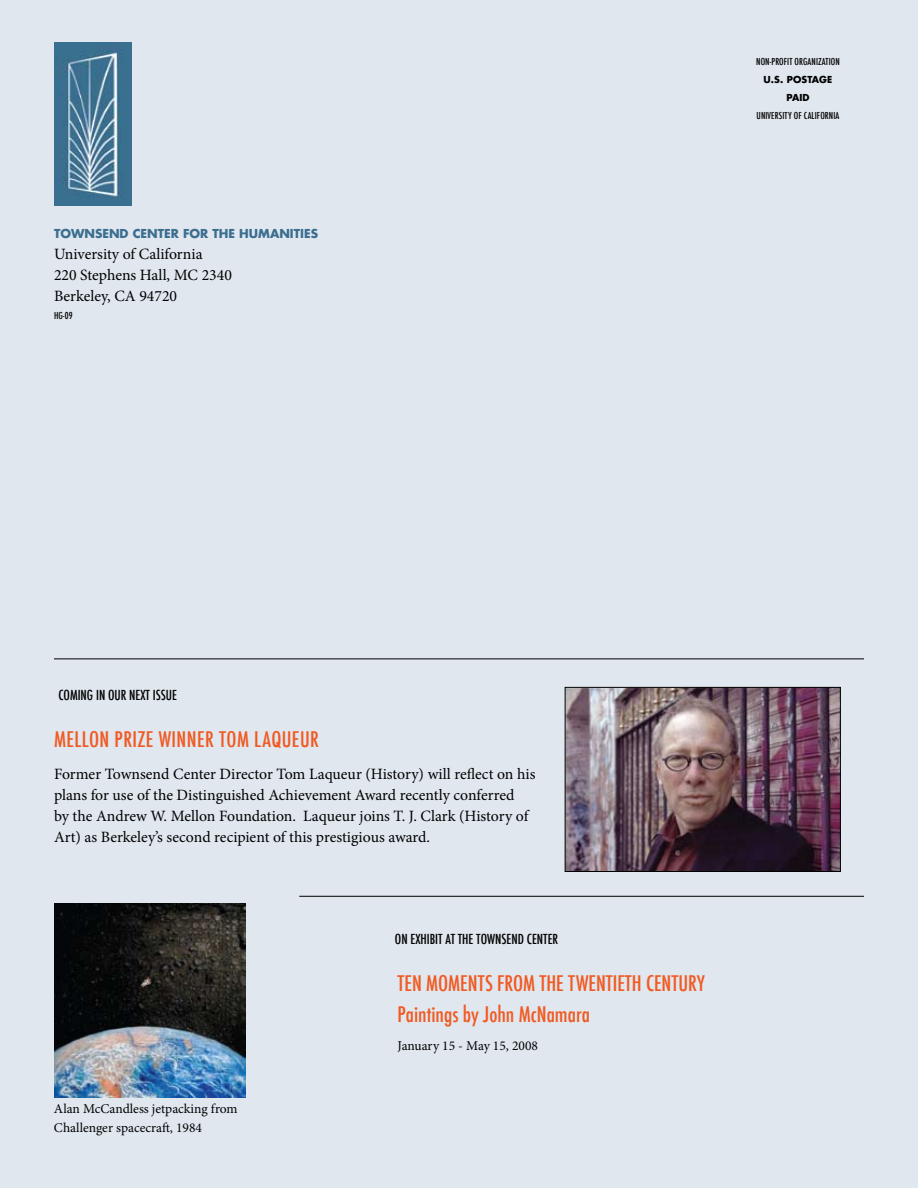
<style>
.page{position:relative;width:918px;height:1188px;background:#e0e7ef}
.page>*{position:absolute;margin:0;border:0;box-sizing:border-box;transform-origin:0 0}
.t1{font:500 condensed 21px/31.5px "Futura";color:#f15a22}
.t2{font:500 condensed 21px "Futura";letter-spacing:.02em;color:#f15a22}
.t3{font:15.75px/21px "Minion Pro";color:#000}
.t4{font:13.5px/18.8px "Minion Pro";color:#000}
.t5{font:500 condensed 13.5px "Futura";color:#000}
.t6{font:700 12px "Futura";color:#3b6e8f}
.t7{font:500 condensed 9.3px "Futura";letter-spacing:.01em;color:#000}
.t8{font:700 9.3px/18px "Futura";letter-spacing:.01em;color:#000;text-align:center}
</style>
<div class="page">
<img style="left:54px;top:42px;width:77px;height:163px">
<img style="left:567px;top:689px;width:272px;height:181px">
<div style="left:565px;top:687px;width:276px;height:185px;border:1px solid #000"></div>
<hr style="left:54px;top:658px;width:810px;height:1px;background:#000">
<img style="left:54px;top:903px;width:192px;height:194px">
<hr style="left:299px;top:896px;width:565px;height:1px;background:#000">
<p class="t6" style="left:54px;top:225px;width:18px">TOWNSEND</p>
<p class="t6" style="left:133px;top:225px;width:147px">CENTER FOR THE HUMANI</p>
<p class="t6" style="left:294px;top:225px;width:13px">TIES</p>
<p class="t3" style="left:54px;top:243px;width:179px">University of California<br>220 Stephens Hall, MC 2340<br>Berkeley, CA 94720</p>
<p class="t7" style="left:54px;top:310px;width:20px">HG-09</p>
<p class="t7" style="left:756px;top:56px;width:24px">NON-PROFIT</p>
<p class="t7" style="left:795px;top:56px;width:10px">ORGANI</p>
<p class="t7" style="left:818px;top:56px;width:9px">ZATION</p>
<p class="t8" style="left:764px;top:70px;width:70px">U.S. POSTAGE<br>PAID</p>
<p class="t7" style="left:757px;top:110px;width:9px">UNIVERSITY</p>
<p class="t7" style="left:794px;top:110px;width:19px">OF CALIFORNIA</p>
<p class="t5" style="left:59px;top:686px;width:7px">COMING</p>
<p class="t5" style="left:96px;top:686px;width:40px">INOUR NEXT</p>
<p class="t5" style="left:153px;top:686px;width:6px">ISSUE</p>
<h1 class="t2" style="left:54px;top:726px;width:267px">MELLON PRIZE WINNER TOM LAQUEUR</h1>
<p class="t3" style="left:54px;top:763px;width:483px">Former Townsend Center Director Tom Laqueur (History) will reflect on his plans for use of the Distinguished Achievement Award recently conferred<br>by the Andrew W. Mellon Foundation. Laqueur joins T. J. Clark (History of Art) as Berkeley’s second recipient of this prestigious award.</p>
<p class="t5" style="left:395px;top:930px;width:165px">ON EXHIBIT AT THE TOWNSEND CENTER</p>
<p class="t4" style="left:54px;top:1100px;width:185px">Alan McCandless jetpacking from<br>Challenger spacecraft, 1984</p>
<h1 class="t1" style="left:398px;top:967px;width:309px">TEN MOMENTS FROM THE TWENTIETH CENTURY<br>PAINTINGS BY JOHN MCNAMARA</h1>
<p class="t4" style="left:398px;top:1037px;width:142px">January 15 - May 15, 2008</p>
</div>
